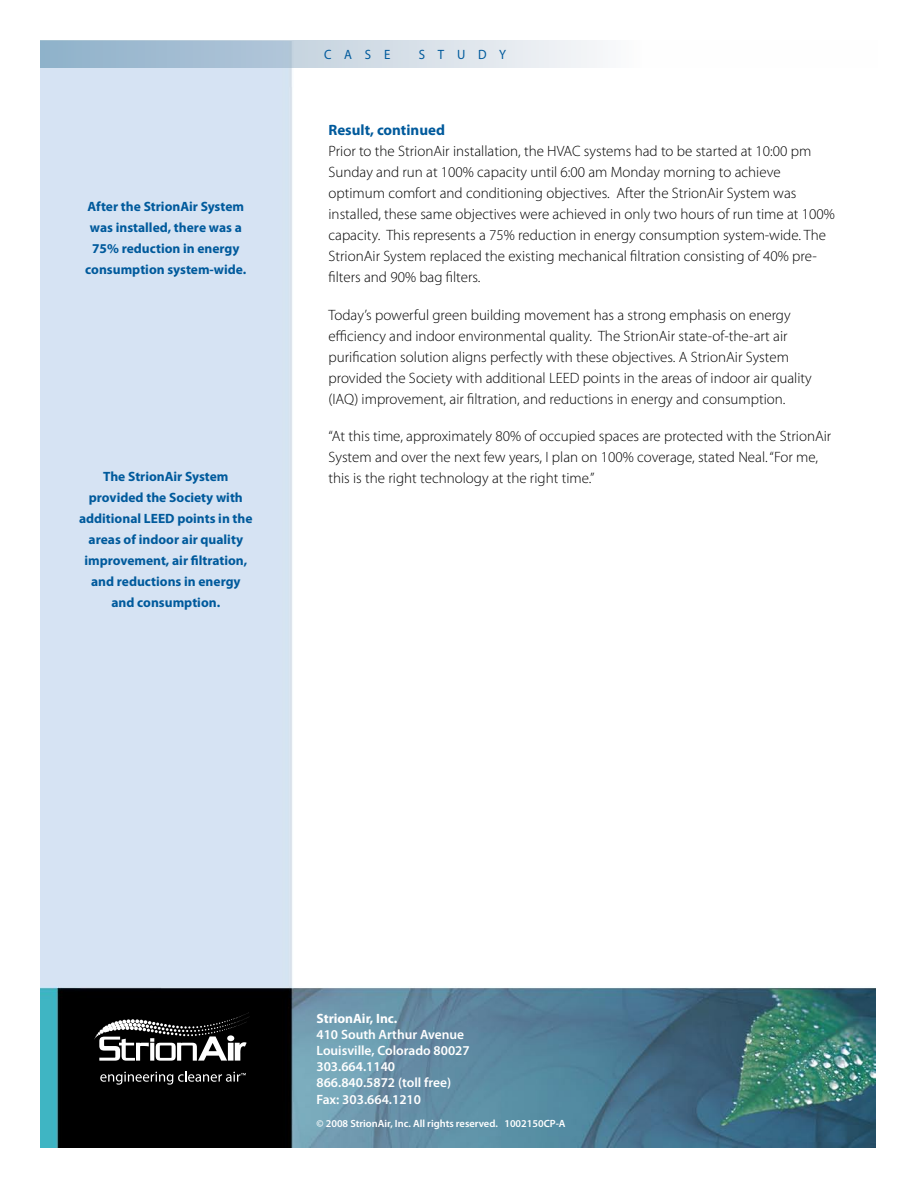
<style>
.page{position:relative;width:918px;height:1188px;background:#fff}
.page>*{position:absolute;margin:0;border:0;box-sizing:border-box;transform-origin:0 0}
.t1{font:300 15px/21px "Myriad Pro";color:#000}
.t2{font:700 15px "Myriad Pro";color:#005a9c}
.t3{font:700 13.5px/21px "Myriad Pro";color:#005a9c;text-align:center}
.t4{font:600 13.5px/16.2px "Myriad Pro";color:#fff}
.t5{font:700 13.5px "Myriad Pro";color:#fff}
.t6{font:13.5px "Myriad Pro";letter-spacing:1em;color:#005a9c;scale:.95 1}
.t7{font:600 10.5px "Myriad Pro";color:#fff}
</style>
<div class="page">
<img style="left:40px;top:68px;width:836px;height:1079px">
<div style="left:40px;top:40px;width:838px;height:28px;background:linear-gradient(to right,#95b3cb,#fff)"></div>
<svg style="left:94px;top:1013px;width:156px;height:48px"></svg>
<svg style="left:100px;top:1071px;width:146px;height:14px;background:#333"></svg>
<p class="t3" style="left:85px;top:196px;width:163px">After the StrionAir System was installed, there was a<br>75% reduction in energy consumption system-wide.</p>
<p class="t3" style="left:79px;top:466px;width:175px">The StrionAir System provided the Society with additional LEED points in the areas of indoor air quality improvement, air filtration, and reductions in energy and consumption.</p>
<p class="t6" style="left:324px;top:46px;width:71px">CASE</p>
<p class="t6" style="left:419px;top:46px;width:94px">STUDY</p>
<p class="t2" style="left:328px;top:120px;width:118px">Result, continued</p>
<p class="t1" style="left:328px;top:140px;width:508px">Prior to the StrionAir installation, the HVAC systems had to be started at 10:00 pm Sunday and run at 100% capacity until 6:00 am Monday morning to achieve optimum comfort and conditioning objectives. After the StrionAir System was installed, these same objectives were achieved in only two hours of run time at 100% capacity. This represents a 75% reduction in energy consumption system-wide. The StrionAir System replaced the existing mechanical filtration consisting of 40% pre&shy;filters and 90% bag filters.</p>
<p class="t1" style="left:328px;top:304px;width:485px">Today’s powerful green building movement has a strong emphasis on energy efficiency and indoor environmental quality. The StrionAir state-of-the-art air purification solution aligns perfectly with these objectives. A StrionAir System provided the Society with additional LEED points in the areas of indoor air quality (IAQ) improvement, air filtration, and reductions in energy and consumption.</p>
<p class="t1" style="left:328px;top:425px;width:504px">“At this time, approximately 80% of occupied spaces are protected with the StrionAir<br>System and over the next few years, I plan on 100% coverage, stated Neal. “For me, this is the right technology at the right time.”</p>
<p class="t5" style="left:316px;top:1009px;width:82px">StrionAir, Inc.</p>
<p class="t4" style="left:316px;top:1026px;width:155px">410 South Arthur Avenue<br>Louisville, Colorado 80027<br>303.664.1140<br>866.840.5872 (toll free)<br>Fax: 303.664.1210</p>
<p class="t7" style="left:316px;top:1117px;width:251px">© 2008 StrionAir, Inc. All rights reserved. 1002150CP-A</p>
</div>
